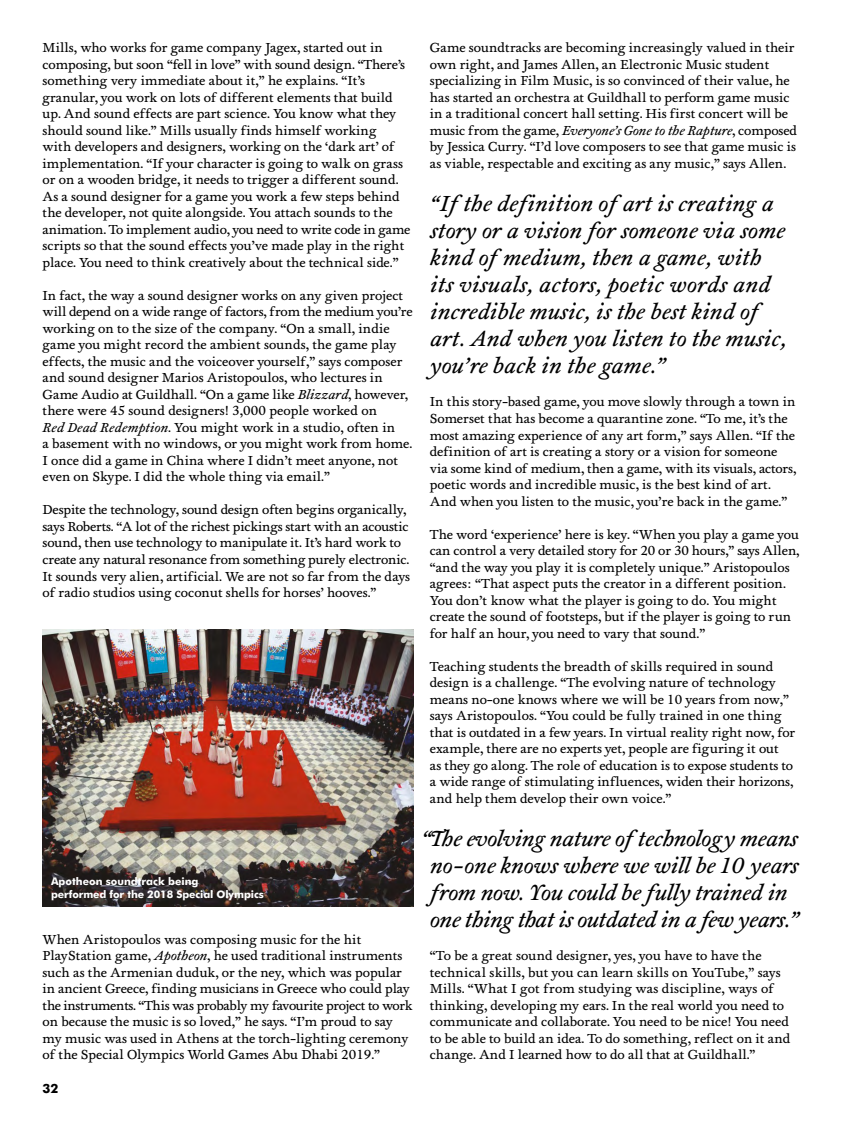
<style>
.page{position:relative;width:864px;height:1136px;background:#fff}
.page>*{position:absolute;margin:0;border:0;box-sizing:border-box;transform-origin:0 0}
.t1{font:italic 22.5px/27px "Foundry Wilson";color:#000}
.t2{font:italic 22.5px/27px "Foundry Wilson";letter-spacing:-.02em;color:#000;text-align:center}
.t3{font:13.5px/16.5px "Foundry Wilson";color:#000}
.t4{font:700 12.75px "Futura BT";color:#000}
.t5{font:700 10.5px/13.5px "Futura BT";letter-spacing:-.01em;color:#fff}
.s1{font-style:italic}
</style>
<div class="page">
<img style="left:43px;top:629px;width:370px;height:277px">
<p class="t3" style="left:43px;top:40px;width:369px">Mills, who works for game company Jagex, started out in composing, but soon “fell in love” with sound design. “There’s something very immediate about it,” he explains. “It’s granular, you work on lots of different elements that build up. And sound effects are part science. You know what they should sound like.” Mills usually finds himself working<br>with developers and designers, working on the ‘dark art’ of implementation. “If your character is going to walk on grass or on a wooden bridge, it needs to trigger a different sound.<br>As a sound designer for a game you work a few steps behind the developer, not quite alongside. You attach sounds to the animation. To implement audio, you need to write code in game scripts so that the sound effects you’ve made play in the right place. You need to think creatively about the technical side.”</p>
<p class="t3" style="left:43px;top:287px;width:371px">In fact, the way a sound designer works on any given project will depend on a wide range of factors, from the medium you’re working on to the size of the company. “On a small, indie game you might record the ambient sounds, the game play effects, the music and the voiceover yourself,” says composer and sound designer Marios Aristopoulos, who lectures in Game Audio at Guildhall. “On a game like <span class="s1">Blizzard</span>, however, there were 45 sound designers! 3,000 people worked on<br><span class="s1">Red Dead Redemption</span>. You might work in a studio, often in<br>a basement with no windows, or you might work from home.<br>I once did a game in China where I didn’t meet anyone, not even on Skype. I did the whole thing via email.”</p>
<p class="t3" style="left:43px;top:502px;width:369px">Despite the technology, sound design often begins organically, says Roberts. “A lot of the richest pickings start with an acoustic sound, then use technology to manipulate it. It’s hard work to create any natural resonance from something purely electronic.<br>It sounds very alien, artificial. We are not so far from the days of radio studios using coconut shells for horses’ hooves.”</p>
<p class="t5" style="left:51px;top:874px;width:214px">Apotheon soundtrack being<br>performed for the 2018 Special Olympics</p>
<p class="t3" style="left:43px;top:931px;width:371px">When Aristopoulos was composing music for the hit PlayStation game, <span class="s1">Apotheon</span>, he used traditional instruments such as the Armenian duduk, or the ney, which was popular in ancient Greece, finding musicians in Greece who could play the instruments. “This was probably my favourite project to work on because the music is so loved,” he says. “I’m proud to say my music was used in Athens at the torch-lighting ceremony of the Special Olympics World Games Abu Dhabi 2019.”</p>
<p class="t4" style="left:43px;top:1080px;width:17px">32</p>
<p class="t3" style="left:429px;top:40px;width:369px">Game soundtracks are becoming increasingly valued in their own right, and James Allen, an Electronic Music student specializing in Film Music, is so convinced of their value, he has started an orchestra at Guildhall to perform game music in a traditional concert hall setting. His first concert will be music from the game, <span class="s1">Everyone’s Gone to the Rapture</span>, composed by Jessica Curry. “I’d love composers to see that game music is as viable, respectable and exciting as any music,” says Allen.</p>
<p class="t1" style="left:429px;top:191px;width:358px">“If the definition of art is creating a story or a vision for someone via some kind of medium, then a game, with its visuals, actors, poetic words and incredible music, is the best kind of art. And when you listen to the music, you’re back in the game.”</p>
<p class="t3" style="left:429px;top:394px;width:368px">In this story-based game, you move slowly through a town in Somerset that has become a quarantine zone. “To me, it’s the most amazing experience of any art form,” says Allen. “If the definition of art is creating a story or a vision for someone via some kind of medium, then a game, with its visuals, actors, poetic words and incredible music, is the best kind of art.<br>And when you listen to the music, you’re back in the game.”</p>
<p class="t3" style="left:429px;top:526px;width:371px">The word ‘experience’ here is key. “When you play a game you can control a very detailed story for 20 or 30 hours,” says Allen, “and the way you play it is completely unique.” Aristopoulos agrees: “That aspect puts the creator in a different position.<br>You don’t know what the player is going to do. You might create the sound of footsteps, but if the player is going to run for half an hour, you need to vary that sound.”</p>
<p class="t3" style="left:429px;top:658px;width:367px">Teaching students the breadth of skills required in sound design is a challenge. “The evolving nature of technology means no-one knows where we will be 10 years from now,” says Aristopoulos. “You could be fully trained in one thing that is outdated in a few years. In virtual reality right now, for example, there are no experts yet, people are figuring it out<br>as they go along. The role of education is to expose students to a wide range of stimulating influences, widen their horizons, and help them develop their own voice.”</p>
<h1 class="t2" style="left:421px;top:825px;width:378px">“The evolving nature of technology means no-one knows where we will be 10 years from now. You could be fully trained in one thing that is outdated in a few years.”</h1>
<p class="t3" style="left:429px;top:947px;width:362px">“To be a great sound designer, yes, you have to have the technical skills, but you can learn skills on YouTube,” says Mills. “What I got from studying was discipline, ways of thinking, developing my ears. In the real world you need to communicate and collaborate. You need to be nice! You need to be able to build an idea. To do something, reflect on it and change. And I learned how to do all that at Guildhall.”</p>
</div>
